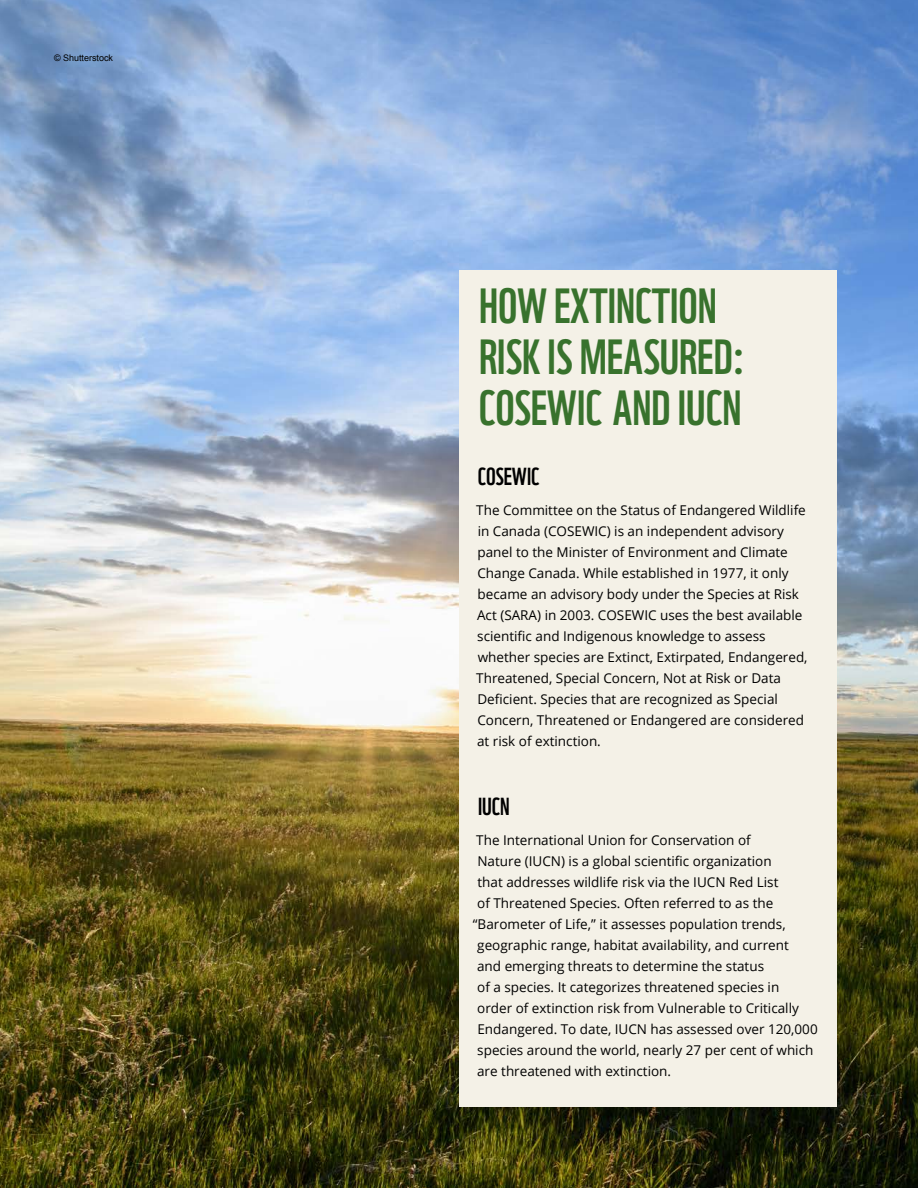
<style>
.page{position:relative;width:918px;height:1188px;background:#fff}
.page>*{position:absolute;margin:0;border:0;box-sizing:border-box;transform-origin:0 0}
.Sidebar_heads{font:48px/51px "WWF";color:#38722d}
.Subhead{font:24px "WWF";color:#000}
.body_sans{font:13.5px/21px "Open Sans";color:#000}
.Copyright_Credit{font:9px "Arial";color:#000}
</style>
<div class="page">
<img style="left:0;top:0;width:918px;height:1188px">
<div style="left:459px;top:270px;width:378px;height:837px;background:#f4f1e7"></div>
<p class="Copyright_Credit" style="left:54px;top:51px;width:61px">© Shutterstock</p>
<p class="Sidebar_heads" style="left:479px;top:275px;width:267px">HOW EXTINCTION<br>RISK IS MEASURED:<br>COSEWIC AND IUCN</p>
<p class="Subhead" style="left:478px;top:457px;width:63px">COSEWIC</p>
<p class="body_sans" style="left:476px;top:499px;width:333px">The Committee on the Status of Endangered Wildlife in Canada (COSEWIC) is an independent advisory panel to the Minister of Environment and Climate Change Canada. While established in 1977, it only became an advisory body under the Species at Risk Act (SARA) in 2003. COSEWIC uses the best available scientific and Indigenous knowledge to assess whether species are Extinct, Extirpated, Endangered, Threatened, Special Concern, Not at Risk or Data Deficient. Species that are recognized as Special Concern, Threatened or Endangered are considered at risk of extinction.</p>
<p class="Subhead" style="left:478px;top:787px;width:33px">IUCN</p>
<p class="body_sans" style="left:476px;top:829px;width:276px">The International Union for Conservation of</p>
<p class="body_sans" style="left:477px;top:850px;width:296px">Nature (IUCN) is a global scientific organization</p>
<p class="body_sans" style="left:478px;top:871px;width:302px">that addresses wildlife risk via the IUCN Red List</p>
<p class="body_sans" style="left:477px;top:892px;width:298px">of Threatened Species. Often referred to as the</p>
<p class="body_sans" style="left:473px;top:913px;width:314px">“Barometer of Life,” it assesses population trends,</p>
<p class="body_sans" style="left:477px;top:934px;width:313px">geographic range, habitat availability, and current</p>
<p class="body_sans" style="left:477px;top:955px;width:288px">and emerging threats to determine the status</p>
<p class="body_sans" style="left:477px;top:976px;width:304px">of a species. It categorizes threatened species in</p>
<p class="body_sans" style="left:477px;top:997px;width:323px">order of extinction risk from Vulnerable to Critically</p>
<p class="body_sans" style="left:477px;top:1018px;width:342px">Endangered. To date, IUCN has assessed over 120,000</p>
<p class="body_sans" style="left:477px;top:1039px;width:338px">species around the world, nearly 27 per cent of which</p>
<p class="body_sans" style="left:477px;top:1060px;width:195px">are threatened with extinction.</p>
</div>
